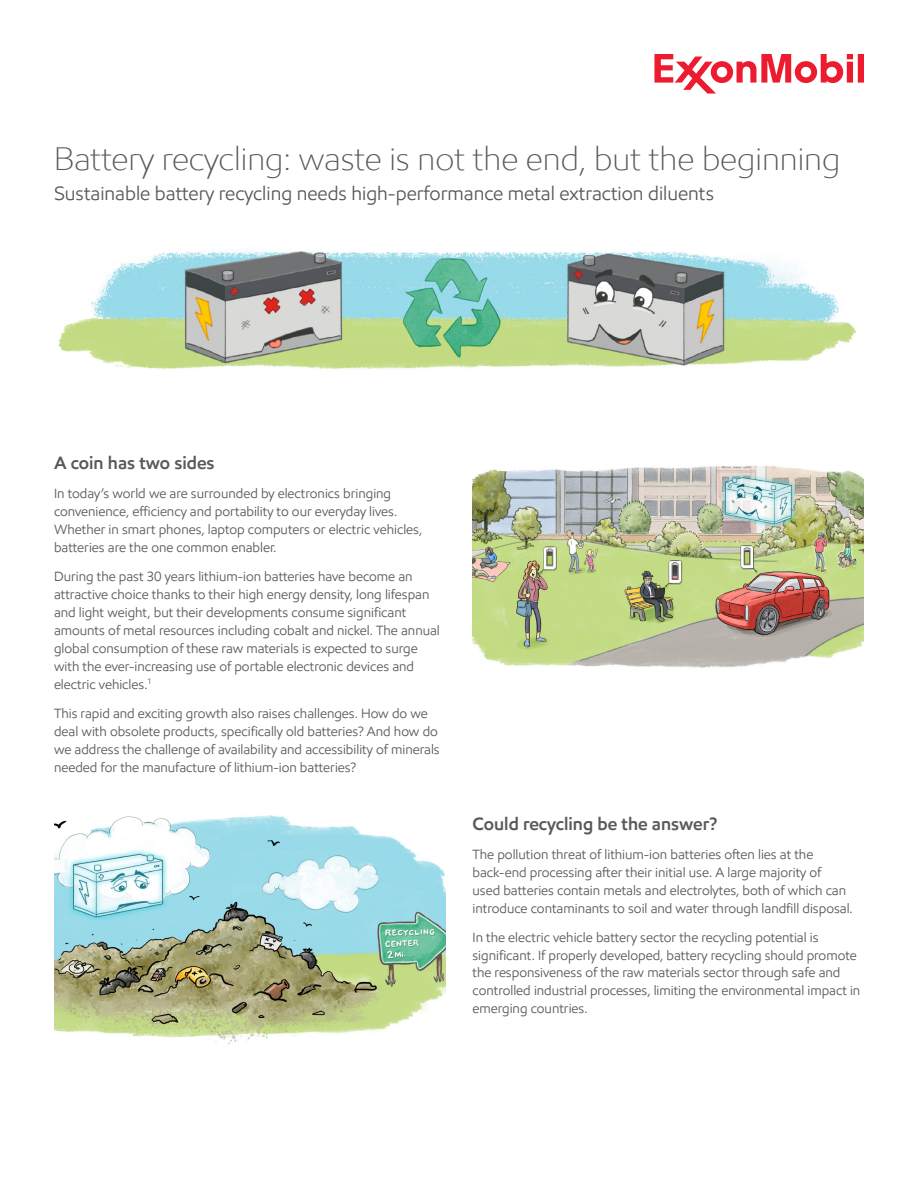
<style>
.page{position:relative;width:918px;height:1188px;background:#fff}
.page>*{position:absolute;margin:0;border:0;box-sizing:border-box;transform-origin:0 0}
.t1{font:300 33px "E Mprint";color:#58595b}
.t2{font:19.5px "E Mprint";color:#58595b}
.t3{font:600 18px "E Mprint";color:#58595b}
.t4{font:13.5px/18px "E Mprint";color:#58595b}
</style>
<div class="page">
<img style="left:58px;top:251px;width:798px;height:119px">
<svg style="left:654px;top:54px;width:210px;height:40px"></svg>
<img style="left:54px;top:815px;width:392px;height:230px">
<img style="left:472px;top:465px;width:392px;height:203px">
<h1 class="t1" style="left:54px;top:139px;width:788px">Battery recycling: waste is not the end, but the beginning</h1>
<h2 class="t2" style="left:54px;top:182px;width:662px">Sustainable battery recycling needs high-performance metal extraction diluents</h2>
<h3 class="t3" style="left:54px;top:452px;width:162px">A coin has two sides</h3>
<p class="t4" style="left:54px;top:484px;width:370px">In today’s world we are surrounded by electronics bringing convenience, efficiency and portability to our everyday lives.<br>Whether in smart phones, laptop computers or electric vehicles, batteries are the one common enabler.</p>
<p class="t4" style="left:54px;top:567px;width:387px">During the past 30 years lithium-ion batteries have become an attractive choice thanks to their high energy density, long lifespan and light weight, but their developments consume significant amounts of metal resources including cobalt and nickel. The annual global consumption of these raw materials is expected to surge with the ever-increasing use of portable electronic devices and electric vehicles.<sup>1</sup></p>
<p class="t4" style="left:54px;top:704px;width:387px">This rapid and exciting growth also raises challenges. How do we deal with obsolete products, specifically old batteries? And how do we address the challenge of availability and accessibility of minerals needed for the manufacture of lithium-ion batteries?</p>
<h3 class="t3" style="left:472px;top:813px;width:246px">Could recycling be the answer?</h3>
<p class="t4" style="left:472px;top:845px;width:382px">The pollution threat of lithium-ion batteries often lies at the back-end processing after their initial use. A large majority of<br>used batteries contain metals and electrolytes, both of which can introduce contaminants to soil and water through landfill disposal.</p>
<p class="t4" style="left:472px;top:928px;width:389px">In the electric vehicle battery sector the recycling potential is significant. If properly developed, battery recycling should promote the responsiveness of the raw materials sector through safe and controlled industrial processes, limiting the environmental impact in emerging countries.</p>
</div>
